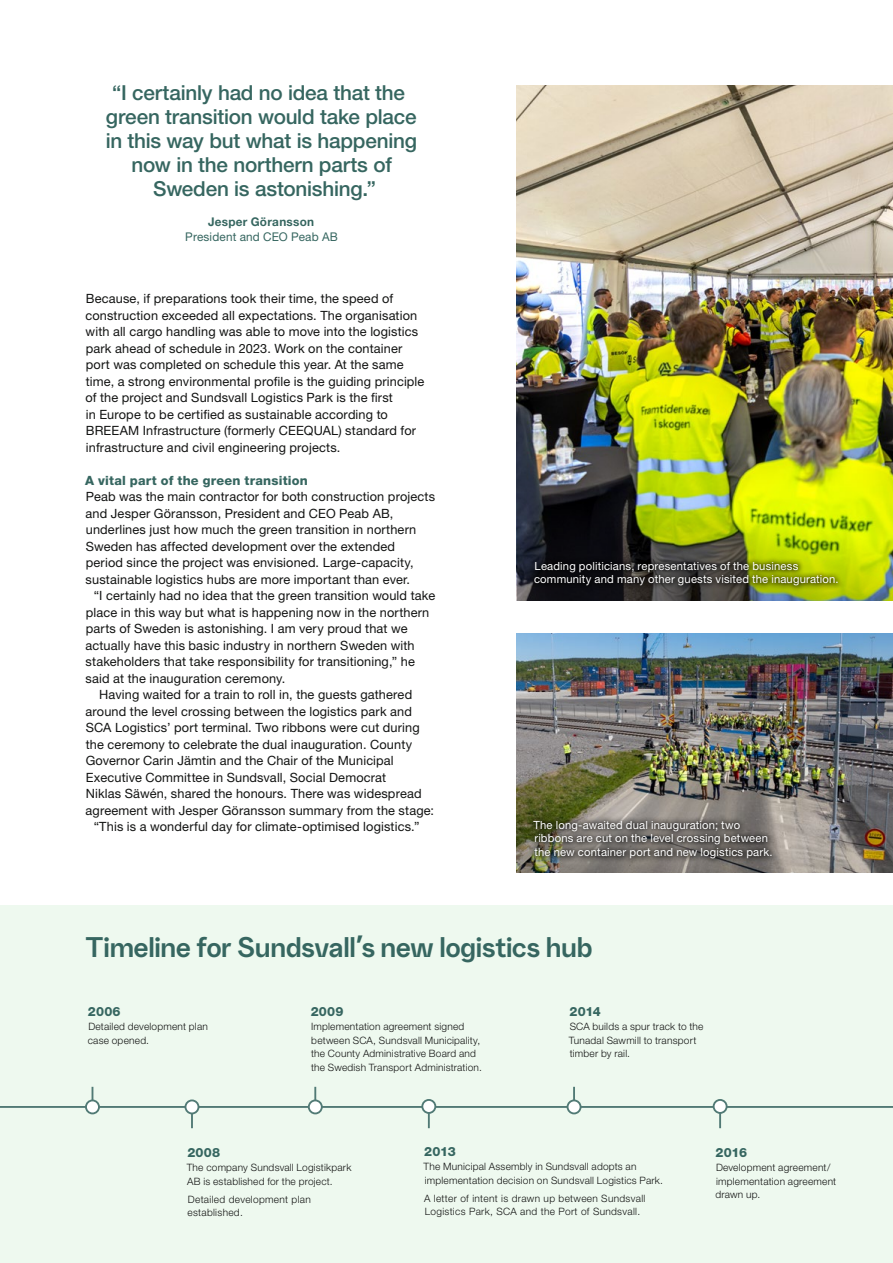
<style>
.page{position:relative;width:893px;height:1263px;background:#fff}
.page>*{position:absolute;margin:0;border:0;box-sizing:border-box;transform-origin:0 0}
.t1{font:700 28.5px "SCA Sans";letter-spacing:-.01em;color:#366660}
.t2{font:500 20.7px/24px "Helvetica Neue LT Std";letter-spacing:-.01em;color:#366660;text-align:center}
.t3{font:12.75px/16.5px "Helvetica Neue LT Std";letter-spacing:.01em;color:#131413}
.t4{font:800 12.75px "Helvetica Neue LT Std";letter-spacing:.015em;color:#366660}
.t5{font:12px "Helvetica Neue LT Std";letter-spacing:.015em;color:#366660}
.t6{font:700 12px "Helvetica Neue LT Std";letter-spacing:.025em;color:#366660}
.t7{font:11.25px/13.5px "Helvetica Neue LT Std";letter-spacing:.015em;color:#fff}
.t8{font:300 10.2px/13.5px "Helvetica Neue LT Std";letter-spacing:.02em;color:#131413}
</style>
<div class="page">
<div style="left:0;top:906px;width:893px;height:357px;background:#eef9ef"></div>
<img style="left:517px;top:85px;width:376px;height:353px">
<img style="left:517px;top:438px;width:376px;height:162px">
<img style="left:517px;top:633px;width:376px;height:140px">
<img style="left:517px;top:773px;width:376px;height:100px">
<div style="left:528px;top:555px;width:316px;height:37px;background:#000;opacity:.75"></div>
<div style="left:527px;top:814px;width:251px;height:50px;background:#000;opacity:.75"></div>
<hr style="left:0;top:1106px;width:893px;height:2px;background:#517a75">
<hr style="left:191px;top:1107px;width:2px;height:21px;background:#517a75">
<div style="left:185px;top:1100px;width:13px;height:13px;background:#fff;border-radius:50%"></div>
<div style="left:185px;top:1099px;width:14px;height:15px;border:2px solid #517a75;border-radius:50%"></div>
<hr style="left:314px;top:1087px;width:2px;height:21px;background:#517a75">
<div style="left:309px;top:1100px;width:13px;height:13px;background:#fff;border-radius:50%"></div>
<div style="left:308px;top:1099px;width:15px;height:15px;border:2px solid #517a75;border-radius:50%"></div>
<hr style="left:573px;top:1087px;width:2px;height:21px;background:#517a75">
<div style="left:568px;top:1100px;width:13px;height:13px;background:#fff;border-radius:50%"></div>
<div style="left:567px;top:1099px;width:14px;height:15px;border:2px solid #517a75;border-radius:50%"></div>
<svg style="left:92px;top:1087px;width:1px;height:12px"></svg>
<div style="left:86px;top:1100px;width:13px;height:13px;background:#fff;border-radius:50%"></div>
<div style="left:85px;top:1099px;width:15px;height:15px;border:2px solid #517a75;border-radius:50%"></div>
<hr style="left:428px;top:1107px;width:2px;height:21px;background:#517a75">
<div style="left:422px;top:1100px;width:13px;height:13px;background:#fff;border-radius:50%"></div>
<div style="left:421px;top:1099px;width:15px;height:15px;border:2px solid #517a75;border-radius:50%"></div>
<hr style="left:719px;top:1107px;width:2px;height:21px;background:#517a75">
<div style="left:714px;top:1100px;width:13px;height:13px;background:#fff;border-radius:50%"></div>
<div style="left:713px;top:1099px;width:15px;height:15px;border:2px solid #517a75;border-radius:50%"></div>
<h2 class="t2" style="left:106px;top:80px;width:313px">“I certainly had no idea that the green transition would take place in this way but what is happening now in the northern parts of<br>Sweden is astonishing.”</h2>
<p class="t6" style="left:208px;top:214px;width:108px">Jesper Göransson</p>
<p class="t5" style="left:185px;top:229px;width:154px">President and CEO Peab AB</p>
<p class="t3" style="left:85px;top:290px;width:341px">Because, if preparations took their time, the speed of construction exceeded all expectations. The organisation with all cargo handling was able to move into the logistics park ahead of schedule in 2023. Work on the container port was completed on schedule this year. At the same time, a strong environmental profile is the guiding principle of the project and Sundsvall Logistics Park is the first<br>in Europe to be certified as sustainable according to BREEAM Infrastructure (formerly CEEQUAL) standard for infrastructure and civil engineering projects.</p>
<p class="t4" style="left:85px;top:473px;width:224px">A vital part of the green transition</p>
<p class="t3" style="left:86px;top:488px;width:351px">Peab was the main contractor for both construction projects and Jesper Göransson, President and CEO Peab AB, underlines just how much the green transition in northern Sweden has affected development over the extended period since the project was envisioned. Large-capacity, sustainable logistics hubs are more important than ever.</p>
<p class="t3" style="left:94px;top:587px;width:343px">“I certainly had no idea that the green transition would take</p>
<p class="t3" style="left:86px;top:604px;width:345px">place in this way but what is happening now in the northern</p>
<p class="t3" style="left:86px;top:620px;width:323px">parts of Sweden is astonishing. I am very proud that we</p>
<p class="t3" style="left:86px;top:637px;width:331px">actually have this basic industry in northern Sweden with</p>
<p class="t3" style="left:86px;top:653px;width:331px">stakeholders that take responsibility for transitioning,” he</p>
<p class="t3" style="left:86px;top:670px;width:201px">said at the inauguration ceremony.</p>
<p class="t3" style="left:99px;top:686px;width:315px">Having waited for a train to roll in, the guests gathered</p>
<p class="t3" style="left:86px;top:703px;width:328px">around the level crossing between the logistics park and</p>
<p class="t3" style="left:86px;top:719px;width:335px">SCA Logistics’ port terminal. Two ribbons were cut during</p>
<p class="t3" style="left:86px;top:736px;width:328px">the ceremony to celebrate the dual inauguration. County</p>
<p class="t3" style="left:86px;top:752px;width:310px">Governor Carin Jämtin and the Chair of the Municipal</p>
<p class="t3" style="left:86px;top:769px;width:302px">Executive Committee in Sundsvall, Social Democrat</p>
<p class="t3" style="left:86px;top:785px;width:337px">Niklas Säwén, shared the honours. There was widespread</p>
<p class="t3" style="left:86px;top:802px;width:350px">agreement with Jesper Göransson summary from the stage:</p>
<p class="t3" style="left:94px;top:818px;width:327px">“This is a wonderful day for climate-optimised logistics.”</p>
<p class="t7" style="left:534px;top:559px;width:306px">Leading politicians, representatives of the business community and many other guests visited the inauguration.</p>
<p class="t7" style="left:533px;top:818px;width:241px">The long-awaited dual inauguration; two ribbons are cut on the level crossing between the new container port and new logistics park.</p>
<h1 class="t1" style="left:86px;top:925px;width:508px">Timeline for Sundsvall’s new logistics hub</h1>
<p class="t4" style="left:88px;top:1003px;width:34px">2006</p>
<p class="t8" style="left:88px;top:1020px;width:122px">Detailed development plan case opened.</p>
<p class="t4" style="left:311px;top:1003px;width:34px">2009</p>
<p class="t8" style="left:311px;top:1020px;width:172px">Implementation agreement signed between SCA, Sundsvall Municipality, the County Administrative Board and the Swedish Transport Administration.</p>
<p class="t4" style="left:569px;top:1003px;width:33px">2014</p>
<p class="t8" style="left:569px;top:1020px;width:136px">SCA builds a spur track to the<br>Tunadal Sawmill to transport timber by rail.</p>
<p class="t4" style="left:187px;top:1145px;width:34px">2008</p>
<p class="t8" style="left:187px;top:1161px;width:166px">The company Sundsvall Logistikpark<br>AB is established for the project.</p>
<p class="t8" style="left:187px;top:1192px;width:125px">Detailed development plan established.</p>
<p class="t4" style="left:424px;top:1143px;width:33px">2013</p>
<p class="t8" style="left:424px;top:1160px;width:241px">The Municipal Assembly in Sundsvall adopts an implementation decision on Sundsvall Logistics Park.</p>
<p class="t8" style="left:424px;top:1191px;width:223px">A letter of intent is drawn up between Sundsvall<br>Logistics Park, SCA and the Port of Sundsvall.</p>
<p class="t4" style="left:715px;top:1145px;width:33px">2016</p>
<p class="t8" style="left:715px;top:1161px;width:122px">Development agreement/ implementation agreement drawn up.</p>
</div>
